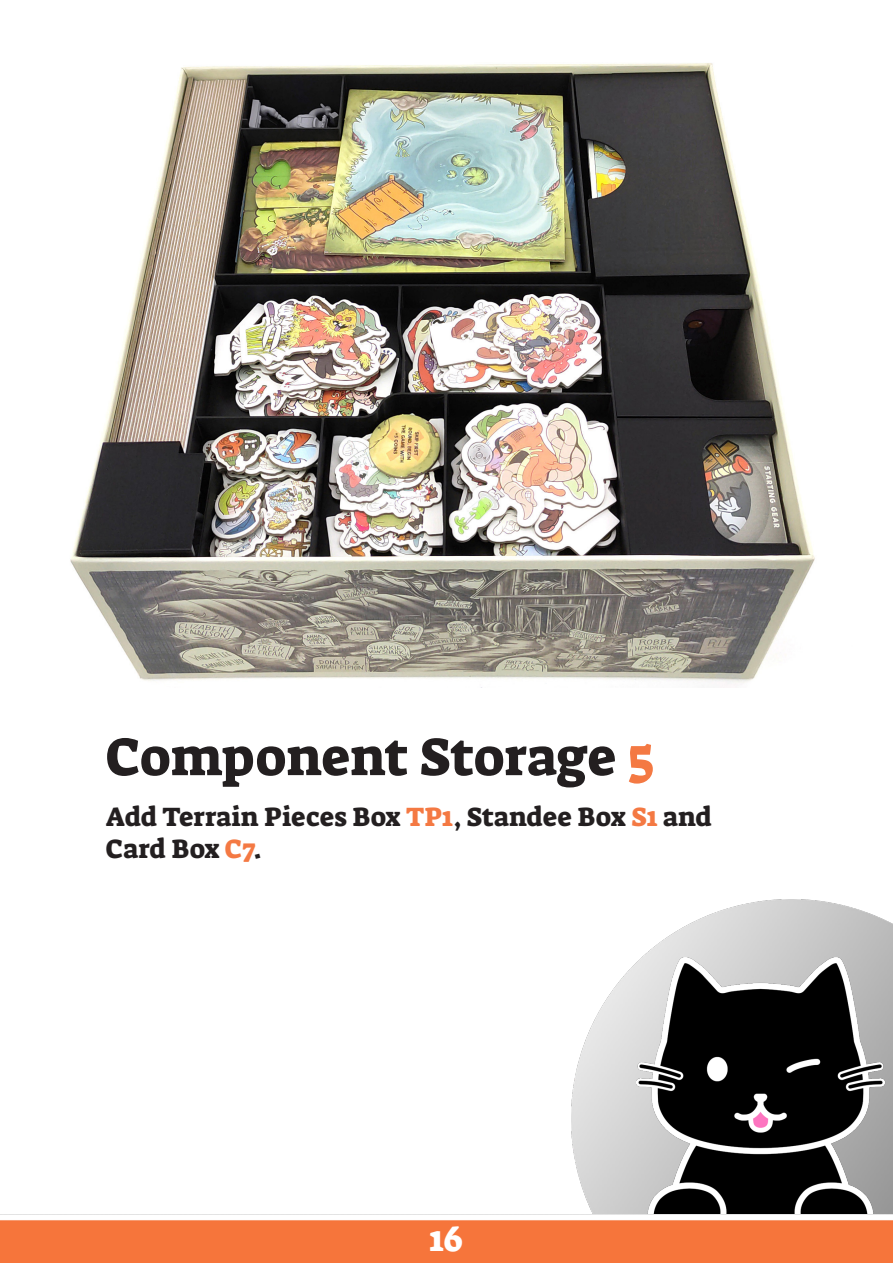
<style>
.page{position:relative;width:893px;height:1263px;background:#fff}
.page>*{position:absolute;margin:0;border:0;box-sizing:border-box;transform-origin:0 0}
.t1{font:54px "Suez One";color:#231f20}
.t2{font:36px "Suez One";color:#fff}
.t3{font:27px "Suez One";color:#231f20}
.s1{color:#f47943}
</style>
<div class="page">
<img style="left:572px;top:899px;width:321px;height:316px">
<img style="left:627px;top:948px;width:266px;height:267px">
<div style="left:0;top:1220px;width:634px;height:43px;background:#f6753b"></div>
<div style="left:634px;top:1220px;width:259px;height:43px;background:#f6753b"></div>
<img style="left:70px;top:63px;width:745px;height:620px">
<p class="t1" style="left:106px;top:722px;width:550px">Component Storage <span class="s1">5</span></p>
<p class="t3" style="left:106px;top:799px;width:608px">Add Terrain Pieces Box <span class="s1">TP1</span>, Standee Box <span class="s1">S1</span> and</p>
<p class="t3" style="left:106px;top:831px;width:157px">Card Box <span class="s1">C7</span>.</p>
<p class="t2" style="left:429px;top:1215px;width:36px">16</p>
</div>
